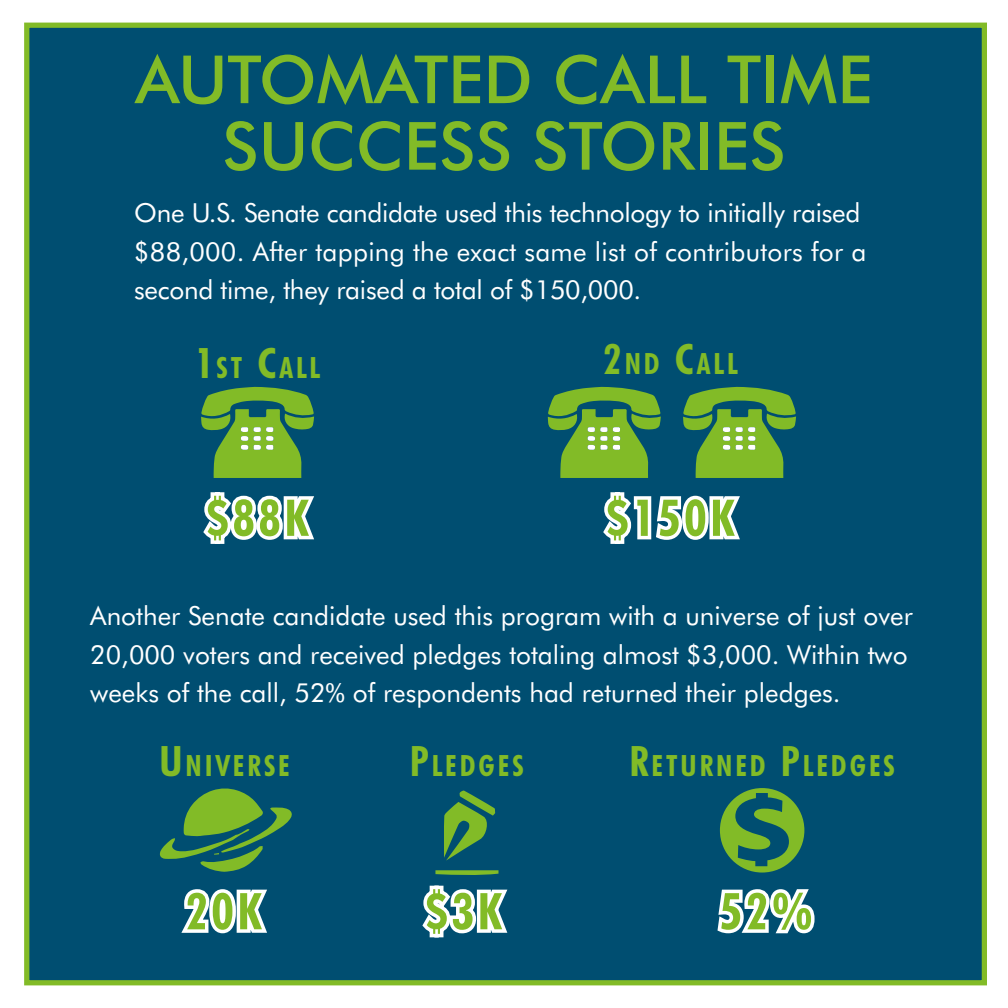
<style>
.page{position:relative;width:1008px;height:1008px;background:#fff}
.page>*{position:absolute;margin:0;border:0;box-sizing:border-box;transform-origin:0 0}
.t1{font:500 66.5px/66.5px "Futura BT";color:#82bb27;text-align:center}
.t2{font:700 condensed 50.75px "Futura BT";letter-spacing:.07em;color:#82bb27}
.t3{font:700 condensed 29.4px "Futura BT";letter-spacing:.1em;color:#82bb27}
.t4{font:26.25px/38.5px "Futura BT";color:#fff}
.s1{font-size:42px}
</style>
<div class="page">
<div style="left:24px;top:23px;width:963px;height:962px;background:#004e71;border:5px solid #82bb27"></div>
<svg style="left:201px;top:387px;width:113px;height:157px"></svg>
<svg style="left:717px;top:889px;width:98px;height:45px"></svg>
<svg style="left:548px;top:387px;width:248px;height:157px"></svg>
<svg style="left:160px;top:788px;width:132px;height:146px"></svg>
<svg style="left:422px;top:870px;width:86px;height:68px"></svg>
<svg style="left:444px;top:790px;width:51px;height:71px"></svg>
<svg style="left:720px;top:788px;width:84px;height:85px"></svg>
<p class="t1" style="left:135px;top:46px;width:739px">AUTOMATED CALL TIME<br>SUCCESS STORIES</p>
<p class="t4" style="left:134px;top:193px;width:734px">One U.S. Senate candidate used this technology to initially raised $88,000. After tapping the exact same list of contributors for a</p>
<p class="t4" style="left:134px;top:270px;width:509px">second time, they raised a total of $150,000.</p>
<p class="t3" style="left:195px;top:350px;width:126px"><span class="s1">1</span>ST <span class="s1">C</span>ALL</p>
<p class="t2" style="left:207px;top:487px;width:103px">$88K</p>
<p class="t3" style="left:603px;top:345px;width:136px"><span class="s1">2</span>ND <span class="s1">C</span>ALL</p>
<p class="t2" style="left:607px;top:487px;width:129px">$150K</p>
<p class="t4" style="left:90px;top:597px;width:824px">Another Senate candidate used this program with a universe of just over<br>20,000 voters and received pledges totaling almost $3,000. Within two weeks of the call, 52% of respondents had returned their pledges.</p>
<p class="t3" style="left:160px;top:748px;width:132px"><span class="s1">U</span>NIVERSE</p>
<p class="t3" style="left:410px;top:748px;width:116px"><span class="s1">P</span>LEDGES</p>
<p class="t3" style="left:629px;top:748px;width:267px"><span class="s1">R</span>ETURNED <span class="s1">P</span>LEDGES</p>
<p class="t2" style="left:186px;top:880px;width:77px">20K</p>
<p class="t2" style="left:426px;top:880px;width:77px">$3K</p>
<p class="t2" style="left:720px;top:880px;width:95px">52%</p>
</div>
